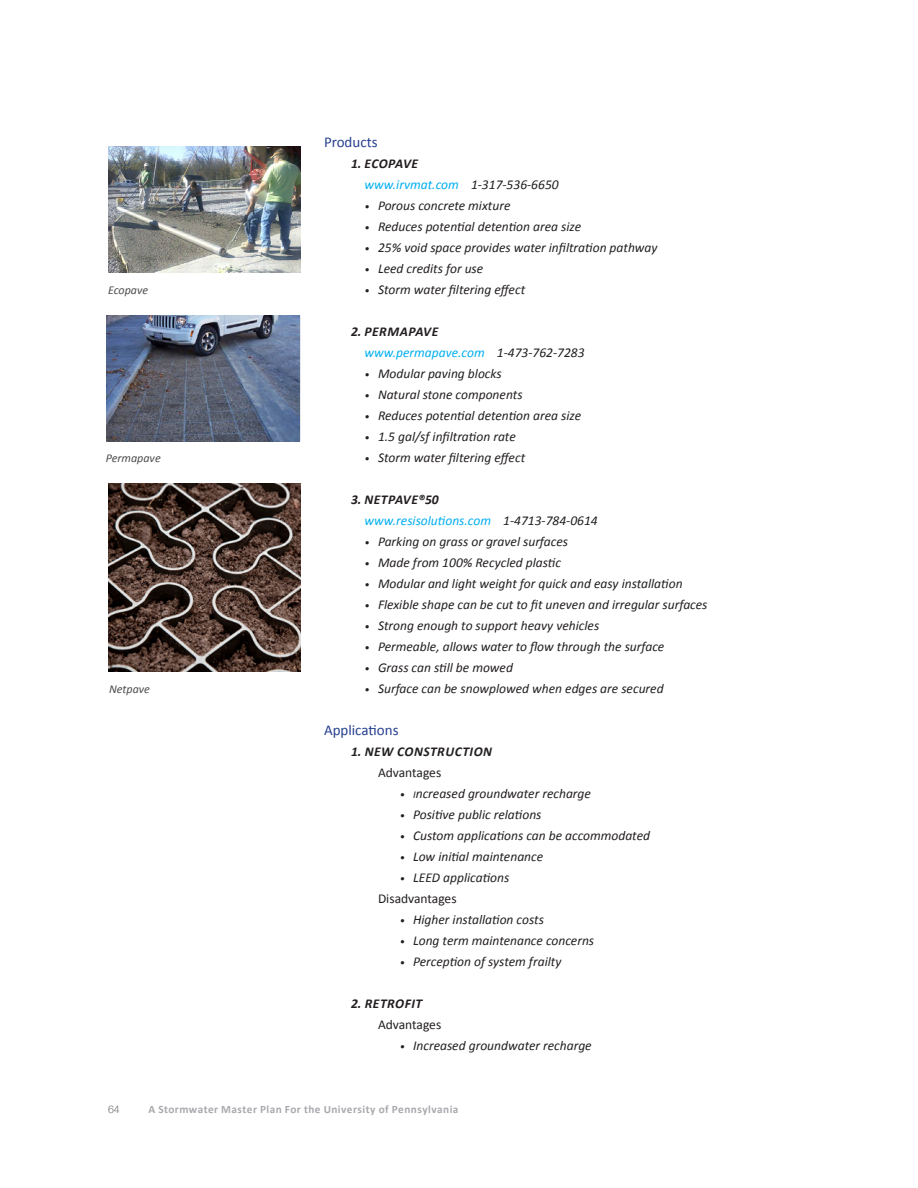
<style>
.page{position:relative;width:918px;height:1188px;background:#fff}
.page>*{position:absolute;margin:0;border:0;box-sizing:border-box;transform-origin:0 0}
.t1{font:15px "Calibri";color:#253f8e}
.t2{font:italic 13.5px "Calibri";color:#231f20}
.t3{font:italic 13.5px "Calibri";color:#00aeef}
.t4{font:italic 700 13.5px "Calibri";letter-spacing:.04em;color:#231f20}
.t5{font:13.5px "Calibri";color:#231f20}
.t6{font:italic 12px "Calibri";color:#4b4c4d}
.t7{font:700 11.25px "Calibri";letter-spacing:.04em;color:#a8a9ad}
.t8{font:300 10.5px "Helvetica Neue";color:#6c6d70}
.s1{color:#231f20}
.s2{font-size:10.5px}
</style>
<div class="page">
<img style="left:108px;top:147px;width:192px;height:125px">
<img style="left:107px;top:315px;width:192px;height:126px">
<img style="left:108px;top:484px;width:192px;height:188px">
<p class="t6" style="left:108px;top:283px;width:42px">Ecopave</p>
<p class="t6" style="left:106px;top:451px;width:56px">Permapave</p>
<p class="t6" style="left:109px;top:682px;width:42px">Netpave</p>
<p class="t1" style="left:324px;top:133px;width:55px">Products</p>
<p class="t4" style="left:351px;top:155px;width:69px">1. ECOPAVE</p>
<p class="t3" style="left:364px;top:176px;width:196px">www.irvmat.com <span class="s1">1-317-536-6650</span></p>
<p class="t2" style="left:365px;top:197px;width:147px"><span class="s2">•</span> Porous concrete mixture</p>
<p class="t2" style="left:365px;top:218px;width:218px"><span class="s2">•</span> Reduces potential detention area size</p>
<p class="t2" style="left:365px;top:239px;width:295px"><span class="s2">•</span> 25% void space provides water infiltration pathway</p>
<p class="t2" style="left:365px;top:260px;width:120px"><span class="s2">•</span> Leed credits for use</p>
<p class="t2" style="left:365px;top:281px;width:162px"><span class="s2">•</span> Storm water filtering effect</p>
<p class="t4" style="left:351px;top:323px;width:89px">2. PERMAPAVE</p>
<p class="t3" style="left:364px;top:344px;width:222px">www.permapave.com <span class="s1">1-473-762-7283</span></p>
<p class="t2" style="left:365px;top:365px;width:139px"><span class="s2">•</span> Modular paving blocks</p>
<p class="t2" style="left:365px;top:386px;width:160px"><span class="s2">•</span> Natural stone components</p>
<p class="t2" style="left:365px;top:407px;width:218px"><span class="s2">•</span> Reduces potential detention area size</p>
<p class="t2" style="left:365px;top:428px;width:153px"><span class="s2">•</span> 1.5 gal/sf infiltration rate</p>
<p class="t2" style="left:365px;top:449px;width:162px"><span class="s2">•</span> Storm water filtering effect</p>
<p class="t4" style="left:351px;top:491px;width:89px">3. NETPAVE®50</p>
<p class="t3" style="left:364px;top:512px;width:235px">www.resisolutions.com <span class="s1">1-4713-784-0614</span></p>
<p class="t2" style="left:365px;top:533px;width:205px"><span class="s2">•</span> Parking on grass or gravel surfaces</p>
<p class="t2" style="left:365px;top:554px;width:198px"><span class="s2">•</span> Made from 100% Recycled plastic</p>
<p class="t2" style="left:365px;top:575px;width:320px"><span class="s2">•</span> Modular and light weight for quick and easy installation</p>
<p class="t2" style="left:365px;top:596px;width:345px"><span class="s2">•</span> Flexible shape can be cut to fit uneven and irregular surfaces</p>
<p class="t2" style="left:365px;top:617px;width:236px"><span class="s2">•</span> Strong enough to support heavy vehicles</p>
<p class="t2" style="left:365px;top:638px;width:301px"><span class="s2">•</span> Permeable, allows water to flow through the surface</p>
<p class="t2" style="left:365px;top:659px;width:150px"><span class="s2">•</span> Grass can still be mowed</p>
<p class="t2" style="left:365px;top:680px;width:301px"><span class="s2">•</span> Surface can be snowplowed when edges are secured</p>
<p class="t1" style="left:324px;top:721px;width:76px">Applications</p>
<p class="t4" style="left:351px;top:743px;width:143px">1. NEW CONSTRUCTION</p>
<p class="t5" style="left:378px;top:764px;width:65px">Advantages</p>
<p class="t2" style="left:400px;top:785px;width:193px"><span class="s2">• I</span>ncreased groundwater recharge</p>
<p class="t2" style="left:400px;top:806px;width:143px"><span class="s2">•</span> Positive public relations</p>
<p class="t2" style="left:400px;top:827px;width:252px"><span class="s2">•</span> Custom applications can be accommodated</p>
<p class="t2" style="left:400px;top:848px;width:145px"><span class="s2">•</span> Low initial maintenance</p>
<p class="t2" style="left:400px;top:869px;width:111px"><span class="s2">•</span> LEED applications</p>
<p class="t5" style="left:378px;top:890px;width:80px">Disadvantages</p>
<p class="t2" style="left:400px;top:911px;width:146px"><span class="s2">•</span> Higher installation costs</p>
<p class="t2" style="left:400px;top:932px;width:196px"><span class="s2">•</span> Long term maintenance concerns</p>
<p class="t2" style="left:400px;top:953px;width:163px"><span class="s2">•</span> Perception of system frailty</p>
<p class="t4" style="left:351px;top:995px;width:73px">2. RETROFIT</p>
<p class="t5" style="left:378px;top:1016px;width:65px">Advantages</p>
<p class="t2" style="left:400px;top:1037px;width:193px"><span class="s2">•</span> Increased groundwater recharge</p>
<p class="t8" style="left:108px;top:1103px;width:13px">64</p>
<p class="t7" style="left:148px;top:1102px;width:311px">A Stormwater Master Plan For the University of Pennsylvania</p>
</div>
